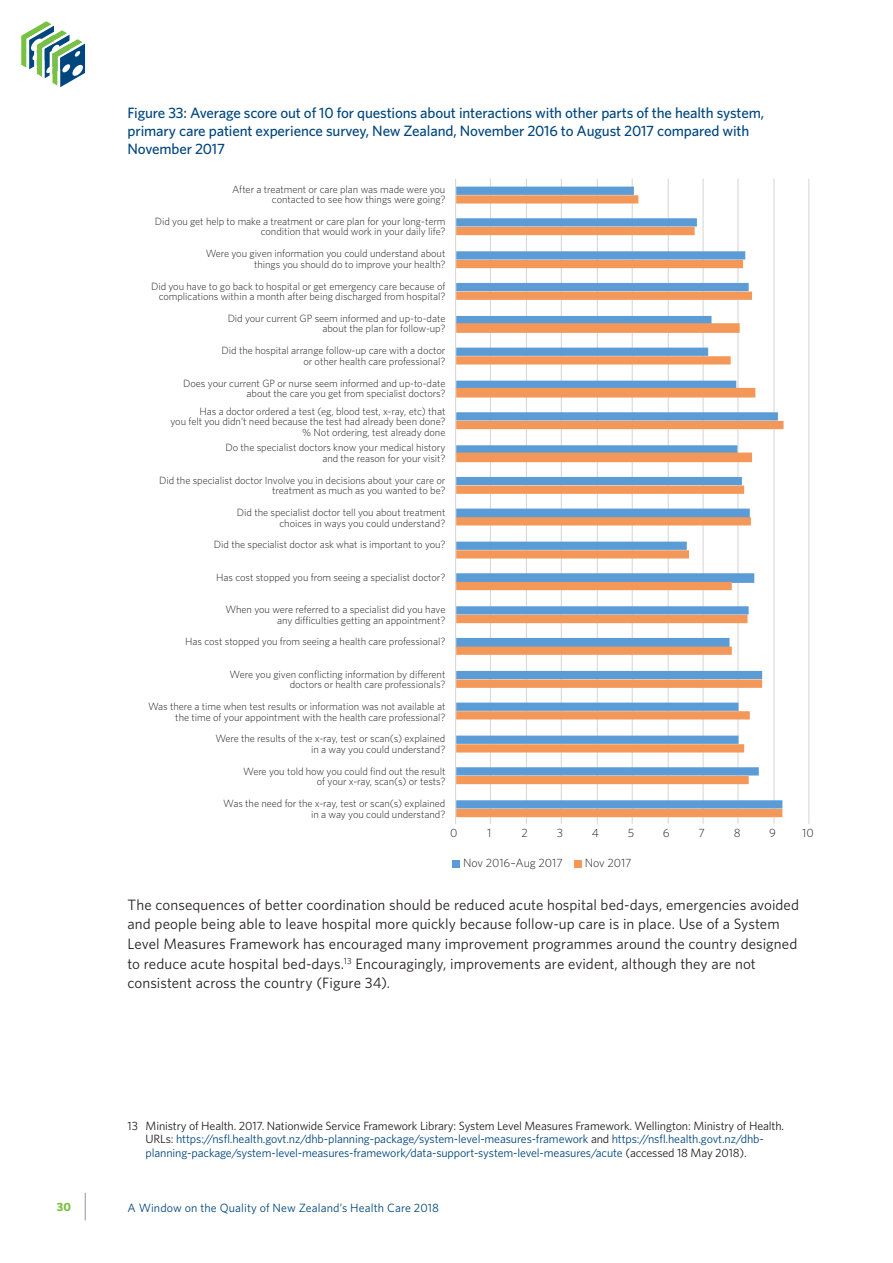
<style>
.page{position:relative;width:893px;height:1263px;background:#fff}
.page>*{position:absolute;margin:0;border:0;box-sizing:border-box;transform-origin:0 0}
.t1{font:15px/19.5px "Whitney";letter-spacing:.005em;color:#231f20}
.t2{font:500 15px/18px "Whitney";letter-spacing:-.01em;color:#00467e}
.t3{font:12px/13.5px "Whitney";letter-spacing:-.01em;color:#00467e}
.t4{font:12px "Whitney";letter-spacing:.01em;color:#00467e}
.t5{font:300 12px "Whitney";letter-spacing:-.005em;color:#231f20}
.t6{font:700 12px "Whitney";color:#79c142}
.t7{font:300 10.5px/10.5px "Whitney";letter-spacing:-.005em;color:#231f20;text-align:right}
.s1{color:#231f20}
</style>
<div class="page">
<svg style="left:85px;top:1193px;width:1px;height:27px"></svg>
<svg style="left:21px;top:21px;width:65px;height:67px"></svg>
<hr style="left:808px;top:179px;width:1px;height:645px;background:#d9d9d9">
<hr style="left:773px;top:179px;width:1px;height:645px;background:#d9d9d9">
<hr style="left:737px;top:179px;width:1px;height:645px;background:#d9d9d9">
<hr style="left:702px;top:179px;width:2px;height:645px;background:#d9d9d9">
<hr style="left:668px;top:179px;width:1px;height:645px;background:#d9d9d9">
<hr style="left:632px;top:179px;width:1px;height:645px;background:#d9d9d9">
<hr style="left:597px;top:179px;width:1px;height:645px;background:#d9d9d9">
<hr style="left:561px;top:179px;width:1px;height:645px;background:#d9d9d9">
<hr style="left:526px;top:179px;width:1px;height:645px;background:#d9d9d9">
<hr style="left:490px;top:179px;width:1px;height:645px;background:#d9d9d9">
<svg style="left:456px;top:195px;width:327px;height:622px"></svg>
<hr style="left:455px;top:179px;width:1px;height:645px;background:#d9d9d9">
<div style="left:574px;top:860px;width:7px;height:7px;background:#f39859"></div>
<div style="left:453px;top:860px;width:7px;height:7px;background:#5c9cd6"></div>
<h1 class="t2" style="left:128px;top:104px;width:638px">Figure 33: Average score out of 10 for questions about interactions with other parts of the health system, primary care patient experience survey, New Zealand, November 2016 to August 2017 compared with<br>November 2017</h1>
<p class="t7" style="left:232px;top:183px;width:215px">After a treatment or care plan was made were you contacted to see how things were going?</p>
<p class="t7" style="left:155px;top:216px;width:292px">Did you get help to make a treatment or care plan for your long-term condition that would work in your daily life?</p>
<p class="t7" style="left:206px;top:248px;width:241px">Were you given information you could understand about things you should do to improve your health?</p>
<p class="t7" style="left:151px;top:280px;width:296px">Did you have to go back to hospital or get emergency care because of complications within a month after being discharged from hospital?</p>
<p class="t7" style="left:228px;top:313px;width:219px">Did your current GP seem informed and up-to-date about the plan for follow-up?</p>
<p class="t7" style="left:222px;top:345px;width:225px">Did the hospital arrange follow-up care with a doctor or other health care professional?</p>
<p class="t7" style="left:183px;top:377px;width:264px">Does your current GP or nurse seem informed and up-to-date about the care you get from specialist doctors?</p>
<p class="t7" style="left:170px;top:405px;width:276px">Has a doctor ordered a test (eg, blood test, x-ray, etc) that<br>you felt you didn’t need because the test had already been done? % Not ordering, test already done</p>
<p class="t7" style="left:226px;top:442px;width:221px">Do the specialist doctors know your medical history and the reason for your visit?</p>
<p class="t7" style="left:159px;top:474px;width:288px">Did the specialist doctor Involve you in decisions about your care or treatment as much as you wanted to be?</p>
<p class="t7" style="left:237px;top:507px;width:210px">Did the specialist doctor tell you about treatment choices in ways you could understand?</p>
<p class="t7" style="left:214px;top:539px;width:233px">Did the specialist doctor ask what is important to you?</p>
<p class="t7" style="left:216px;top:571px;width:231px">Has cost stopped you from seeing a specialist doctor?</p>
<p class="t7" style="left:225px;top:604px;width:221px">When you were referred to a specialist did you have any difficulties getting an appointment?</p>
<p class="t7" style="left:185px;top:636px;width:262px">Has cost stopped you from seeing a health care professional?</p>
<p class="t7" style="left:230px;top:668px;width:217px">Were you given conflicting information by different doctors or health care professionals?</p>
<p class="t7" style="left:148px;top:701px;width:299px">Was there a time when test results or information was not available at the time of your appointment with the health care professional?</p>
<p class="t7" style="left:215px;top:733px;width:232px">Were the results of the x-ray, test or scan(s) explained in a way you could understand?</p>
<p class="t7" style="left:243px;top:765px;width:204px">Were you told how you could find out the result of your x-ray, scan(s) or tests?</p>
<p class="t7" style="left:223px;top:798px;width:224px">Was the need for the x-ray, test or scan(s) explained in a way you could understand?</p>
<p class="t5" style="left:450px;top:824px;width:9px">0</p>
<p class="t5" style="left:487px;top:824px;width:6px">1</p>
<p class="t5" style="left:521px;top:824px;width:8px">2</p>
<p class="t5" style="left:557px;top:824px;width:8px">3</p>
<p class="t5" style="left:592px;top:824px;width:9px">4</p>
<p class="t5" style="left:628px;top:824px;width:8px">5</p>
<p class="t5" style="left:663px;top:824px;width:8px">6</p>
<p class="t5" style="left:698px;top:824px;width:8px">7</p>
<p class="t5" style="left:734px;top:824px;width:8px">8</p>
<p class="t5" style="left:769px;top:824px;width:8px">9</p>
<p class="t5" style="left:802px;top:824px;width:13px">10</p>
<p class="t5" style="left:463px;top:855px;width:101px">Nov 2016–Aug 2017</p>
<p class="t5" style="left:585px;top:855px;width:48px">Nov 2017</p>
<p class="t1" style="left:128px;top:895px;width:673px">The consequences of better coordination should be reduced acute hospital bed-days, emergencies avoided and people being able to leave hospital more quickly because follow-up care is in place. Use of a System Level Measures Framework has encouraged many improvement programmes around the country designed to reduce acute hospital bed-days.<sup>13</sup> Encouragingly, improvements are evident, although they are not consistent across the country (Figure 34).</p>
<p class="t3" style="left:146px;top:1118px;width:640px;text-indent:-18px"><span class="s1">13 Ministry of Health. 2017. Nationwide Service Framework Library: System Level Measures Framework. Wellington: Ministry of Health.<br>URLs:</span> https://nsfl.health.govt.nz/dhb-planning-package/system-level-measures-framework <span class="s1">and</span> https://nsfl.health.govt.nz/dhb&shy;planning-package/system-level-measures-framework/data-support-system-level-measures/acute <span class="s1">(accessed 18 May 2018).</span></p>
<p class="t6" style="left:57px;top:1199px;width:16px">30</p>
<p class="t4" style="left:128px;top:1199px;width:313px">A Window on the Quality of New Zealand’s Health Care 2018</p>
</div>
